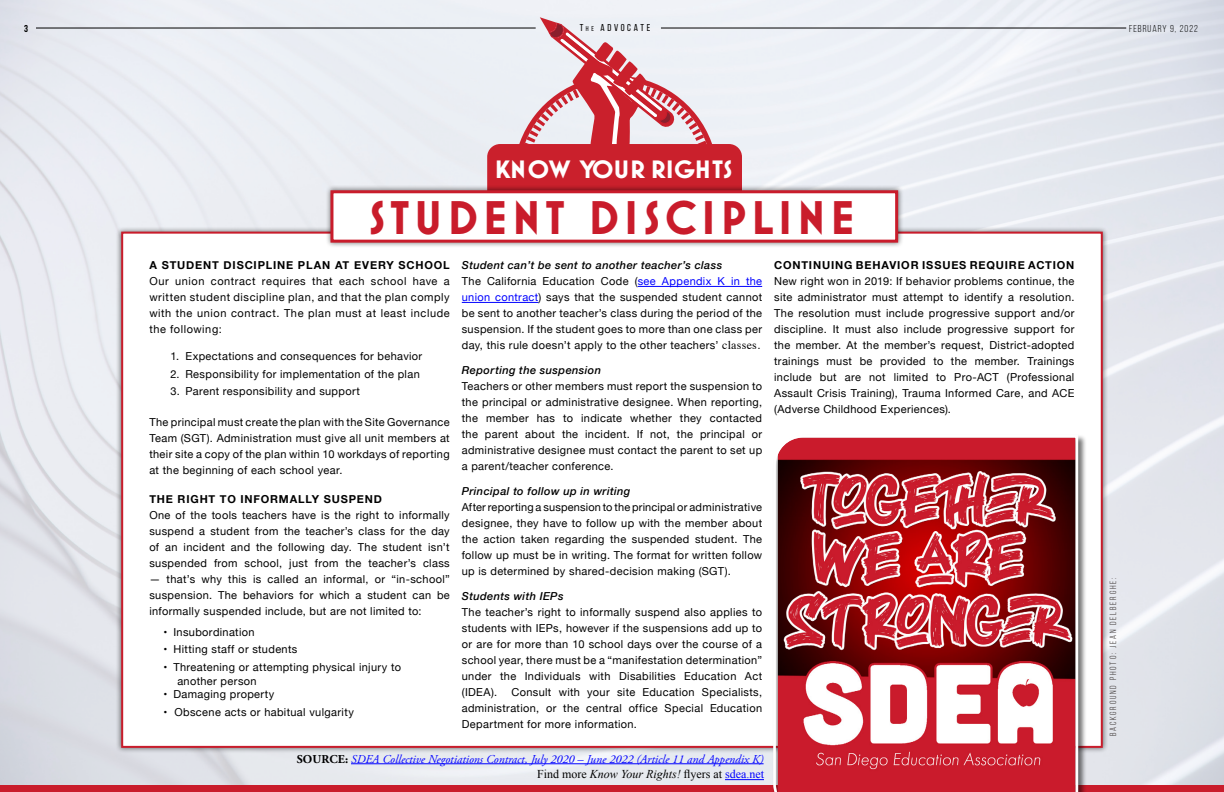
<style>
.page{position:relative;width:1224px;height:792px;background:#fff}
.page>*{position:absolute;margin:0;border:0;box-sizing:border-box;transform-origin:0 0}
.t1{font:700 48px "Mostra Nuova";letter-spacing:.105em;color:#c91c2b}
.t2{font:700 25.6px "Mostra Nuova";color:#fff;scale:1.07 1}
.t3{font:italic 12px "Adobe Garamond Pro";color:#00f}
.t4{font:12px "Times New Roman";color:#000}
.t5{font:11px/16px "Helvetica Neue";letter-spacing:.035em;color:#000;text-align:justify}
.t6{font:700 11px "Helvetica Neue";letter-spacing:.075em;color:#000}
.t7{font:italic 500 11px "Helvetica Neue";letter-spacing:.035em;color:#000}
.t8{font:10px "Bebas Neue";letter-spacing:.1em;color:#000101}
.t9{font:10px "Bebas Neue";letter-spacing:.26em;color:#000}
.t10{font:700 10px "Bebas Neue";color:#000101}
.t11{font:9px "Bebas Neue";letter-spacing:.2em;color:#28211f}
.s1{font-size:7px}
.s2{font-weight:500;font-style:italic}
.s3{color:#00f}
.s4{font-family:"Times";font-size:12px}
.s5{font-weight:700;font-style:normal;color:#000}
.s6{font-style:italic}
</style>
<div class="page">
<div style="left:116px;top:226px;width:992px;height:527px;background:#000;opacity:.55"></div>
<div style="left:121px;top:232px;width:982px;height:516px;background:#fff;border:2px solid #c91c2b"></div>
<hr style="left:36px;top:28px;width:500px;height:1px;background:#000">
<svg style="left:487px;top:17px;width:255px;height:168px;background:#de9da5"></svg>
<div style="left:325px;top:185px;width:578px;height:63px;background:#000;opacity:.55"></div>
<div style="left:330px;top:190px;width:568px;height:53px;background:#fff;border:3px solid #c91c2b"></div>
<hr style="left:661px;top:28px;width:465px;height:1px;background:#000">
<hr style="left:638px;top:286px;width:124px;height:1px;background:#00f">
<hr style="left:462px;top:302px;width:77px;height:1px;background:#00f">
<div style="left:0;top:785px;width:1224px;height:7px;background:#c91c2b"></div>
<div style="left:772px;top:434px;width:315px;height:358px;background:#000;opacity:.56"></div>
<svg style="left:772px;top:434px;width:308px;height:358px"></svg>
<hr style="left:351px;top:763px;width:413px;height:1px;background:#00f">
<hr style="left:725px;top:779px;width:39px;height:1px;background:#00f">
<p class="t9" style="left:580px;top:22px;width:67px">T <span class="s1">h e</span> ADVOCATE</p>
<p class="t10" style="left:24px;top:23px;width:5px">3</p>
<p class="t8" style="left:1129px;top:23px;width:70px">FEBRUARY 9, 2022</p>
<h2 class="t2" style="left:495px;top:155px;width:224px">KNOW YOUR RIGHTS</h2>
<h1 class="t1" style="left:369px;top:189px;width:487px">STUDENT DISCIPLINE</h1>
<p class="t6" style="left:149px;top:257px;width:302px">A STUDENT DISCIPLINE PLAN AT EVERY SCHOOL</p>
<p class="t5" style="left:149px;top:274px;width:302px">Our union contract requires that each school have a written student discipline plan, and that the plan comply with the union contract. The plan must at least include the following:</p>
<p class="t5" style="left:170px;top:349px;width:253px">1. Expectations and consequences for behavior</p>
<p class="t5" style="left:170px;top:366px;width:251px">2. Responsibility for implementation of the plan</p>
<p class="t5" style="left:170px;top:384px;width:191px">3. Parent responsibility and support</p>
<p class="t5" style="left:149px;top:415px;width:302px">The principal must create the plan with the Site Governance Team (SGT). Administration must give all unit members at their site a copy of the plan within 10 workdays of reporting at the beginning of each school year.</p>
<p class="t6" style="left:149px;top:491px;width:234px">THE RIGHT TO INFORMALLY SUSPEND</p>
<p class="t5" style="left:149px;top:508px;width:302px">One of the tools teachers have is the right to informally suspend a student from the teacher’s class for the day of an incident and the following day. The student isn’t suspended from school, just from the teacher’s class</p>
<p class="t5" style="left:149px;top:572px;width:302px">— that’s why this is called an informal, or “in-school” suspension. The behaviors for which a student can be informally suspended include, but are not limited to:</p>
<p class="t5" style="left:163px;top:625px;width:93px">• Insubordination</p>
<p class="t5" style="left:163px;top:642px;width:135px">• Hitting staff or students</p>
<p class="t5" style="left:177px;top:660px;width:225px;line-height:14px;text-indent:-14px">• Threatening or attempting physical injury to another person</p>
<p class="t5" style="left:163px;top:686px;width:113px">• Damaging property</p>
<p class="t5" style="left:163px;top:705px;width:192px">• Obscene acts or habitual vulgarity</p>
<p class="t5" style="left:462px;top:258px;width:302px;text-align:left"><span class="s2">Student can’t be sent to another teacher’s class<br></span>The California Education Code (<span class="s3">see Appendix K in the union contract</span>) says that the suspended student cannot be sent to another teacher’s class during the period of the suspension. If the student goes to more than one class per day, this rule doesn’t apply to the other teachers’ <span class="s4">classes.</span></p>
<p class="t7" style="left:462px;top:361px;width:141px">Reporting the suspension</p>
<p class="t5" style="left:462px;top:379px;width:302px">Teachers or other members must report the suspension to the principal or administrative designee. When reporting, the member has to indicate whether they contacted the parent about the incident. If not, the principal or administrative designee must contact the parent to set up a parent/teacher conference.</p>
<p class="t7" style="left:462px;top:482px;width:170px">Principal to follow up in writing</p>
<p class="t5" style="left:462px;top:500px;width:302px">After reporting a suspension to the principal or administrative designee, they have to follow up with the member about the action taken regarding the suspended student. The follow up must be in writing. The format for written follow up is determined by shared-decision making (SGT).</p>
<p class="t7" style="left:462px;top:587px;width:103px">Students with IEPs</p>
<p class="t5" style="left:462px;top:605px;width:302px">The teacher’s right to informally suspend also applies to students with IEPs, however if the suspensions add up to or are for more than 10 school days over the course of a school year, there must be a “manifestation determination” under the Individuals with Disabilities Education Act (IDEA).</p>
<p class="t6" style="left:774px;top:257px;width:302px">CONTINUING BEHAVIOR ISSUES REQUIRE ACTION</p>
<p class="t5" style="left:774px;top:274px;width:302px">New right won in 2019: If behavior problems continue, the site administrator must attempt to identify a resolution.<br>The resolution must include progressive support and/or discipline. It must also include progressive support for the member. At the member’s request, District-adopted trainings must be provided to the member. Trainings include but are not limited to Pro-ACT (Professional Assault Crisis Training), Trauma Informed Care, and ACE (Adverse Childhood Experiences).</p>
<p class="t5" style="left:462px;top:685px;width:302px;text-indent:50px">Consult with your site Education Specialists, administration, or the central office Special Education Department for more information.</p>
<p class="t3" style="left:297px;top:752px;width:468px"><span class="s5">SOURCE:</span> SDEA Collective Negotiations Contract, July 2020 – June 2022 (Article 11 and Appendix K)</p>
<p class="t4" style="left:537px;top:766px;width:228px">Find more <span class="s6">Know Your Rights!</span> flyers at <span class="s3">sdea.net</span></p>
<p class="t11" style="left:1108px;top:736px;width:160px;rotate:-90deg">BACKGROUND PHOTO: JEAN DELBERGHE:</p>
</div>
